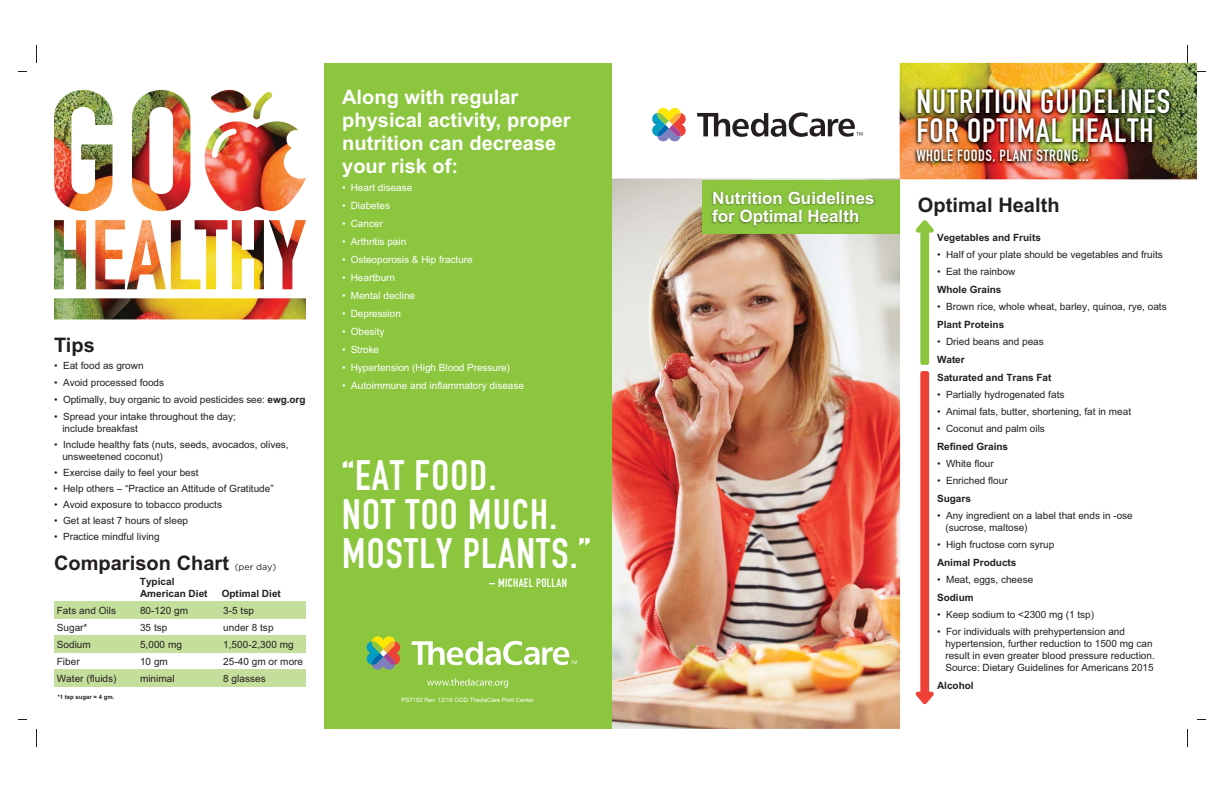
<style>
.page{position:relative;width:1224px;height:792px;background:#fff}
.page>*{position:absolute;margin:0;border:0;box-sizing:border-box;transform-origin:0 0}
.t1{font:700 42px/39px "DIN Condensed";letter-spacing:.03em;color:#fff}
.t2{font:700 33.2px/29px "DIN Condensed";letter-spacing:.03em;color:#fff}
.t3{font:700 20px/23px "Arial";color:#fff}
.t4{font:700 20px "Arial";color:#231f20}
.t5{font:700 17px/18px "Arial";color:#fff}
.t6{font:700 16px "DIN Condensed";letter-spacing:.03em;color:#fff}
.t7{font:700 12px "DIN Condensed";letter-spacing:.03em;color:#fff}
.t8{font:10px/12px "Arial";color:#231f20}
.t9{font:10px "Arial";color:#fff}
.t10{font:700 10px/18px "Arial";color:#231f20}
.t11{font:9px "Gotham";color:#231f20}
.t12{font:6px "Arial";color:#fff}
.t13{font:700 6px "Arial";letter-spacing:.005em;color:#231f20}
.s1{font-weight:700}
</style>
<div class="page">
<img style="left:612px;top:179px;width:288px;height:550px">
<img style="left:900px;top:63px;width:297px;height:116px">
<div style="left:54px;top:601px;width:252px;height:18px;background:#c4df9b"></div>
<div style="left:54px;top:635px;width:252px;height:18px;background:#c4df9b"></div>
<div style="left:54px;top:669px;width:252px;height:18px;background:#c4df9b"></div>
<div style="left:324px;top:63px;width:288px;height:666px;background:#8cc63f"></div>
<div style="left:703px;top:180px;width:197px;height:54px;background:#8cc63f"></div>
<img style="left:711px;top:191px;width:164px;height:36px">
<svg style="left:427px;top:678px;width:81px;height:10px"></svg>
<svg style="left:697px;top:112px;width:166px;height:25px"></svg>
<svg style="left:652px;top:108px;width:34px;height:34px"></svg>
<svg style="left:412px;top:641px;width:165px;height:24px"></svg>
<svg style="left:366px;top:636px;width:35px;height:34px"></svg>
<svg style="left:36px;top:45px;width:1px;height:18px"></svg>
<svg style="left:36px;top:729px;width:1px;height:18px"></svg>
<img style="left:912px;top:81px;width:264px;height:89px">
<img style="left:54px;top:90px;width:252px;height:229px">
<svg style="left:916px;top:220px;width:18px;height:145px"></svg>
<svg style="left:916px;top:371px;width:18px;height:333px"></svg>
<h3 class="t4" style="left:54px;top:337px;width:42px">Tips</h3>
<p class="t8" style="left:54px;top:360px;width:91px">• Eat food as grown</p>
<p class="t8" style="left:54px;top:377px;width:112px">• Avoid processed foods</p>
<p class="t8" style="left:54px;top:394px;width:253px">• Optimally, buy organic to avoid pesticides see: <span class="s1">ewg.org</span></p>
<p class="t8" style="left:62px;top:411px;width:175px;text-indent:-8px">• Spread your intake throughout the day; include breakfast</p>
<p class="t8" style="left:62px;top:439px;width:228px;text-indent:-8px">• Include healthy fats (nuts, seeds, avocados, olives, unsweetened coconut)</p>
<p class="t8" style="left:54px;top:467px;width:146px">• Exercise daily to feel your best</p>
<p class="t8" style="left:54px;top:483px;width:221px">• Help others – “Practice an Attitude of Gratitude”</p>
<p class="t8" style="left:54px;top:499px;width:170px">• Avoid exposure to tobacco products</p>
<p class="t8" style="left:54px;top:515px;width:136px">• Get at least 7 hours of sleep</p>
<p class="t8" style="left:54px;top:531px;width:107px">• Practice mindful living</p>
<h3 class="t4" style="left:54px;top:555px;width:177px">Comparison Chart</h3>
<p class="t11" style="left:235px;top:561px;width:43px">(per day)</p>
<p class="t10" style="left:140px;top:576px;width:69px;line-height:12px">Typical<br>American Diet</p>
<p class="t10" style="left:222px;top:585px;width:61px">Optimal Diet</p>
<p class="t8" style="left:57px;top:605px;width:61px">Fats and Oils</p>
<p class="t8" style="left:140px;top:605px;width:50px">80-120 gm</p>
<p class="t8" style="left:223px;top:605px;width:32px">3-5 tsp</p>
<p class="t8" style="left:57px;top:622px;width:32px">Sugar*</p>
<p class="t8" style="left:140px;top:622px;width:29px">35 tsp</p>
<p class="t8" style="left:223px;top:622px;width:52px">under 8 tsp</p>
<p class="t8" style="left:57px;top:639px;width:36px">Sodium</p>
<p class="t8" style="left:140px;top:639px;width:43px">5,000 mg</p>
<p class="t8" style="left:223px;top:639px;width:72px">1,500-2,300 mg</p>
<p class="t8" style="left:57px;top:656px;width:24px">Fiber</p>
<p class="t8" style="left:140px;top:656px;width:29px">10 gm</p>
<p class="t8" style="left:223px;top:656px;width:81px">25-40 gm or more</p>
<p class="t8" style="left:57px;top:673px;width:61px">Water (fluids)</p>
<p class="t8" style="left:140px;top:673px;width:36px">minimal</p>
<p class="t8" style="left:223px;top:673px;width:44px">8 glasses</p>
<p class="t13" style="left:57px;top:694px;width:59px">*1 tsp sugar = 4 gm.</p>
<h3 class="t3" style="left:342px;top:88px;width:230px">Along with regular physical activity, proper nutrition can decrease your risk of:</h3>
<p class="t9" style="left:342px;top:184px;width:72px">• Heart disease</p>
<p class="t9" style="left:342px;top:202px;width:49px">• Diabetes</p>
<p class="t9" style="left:342px;top:220px;width:42px">• Cancer</p>
<p class="t9" style="left:342px;top:238px;width:66px">• Arthritis pain</p>
<p class="t9" style="left:342px;top:256px;width:132px">• Osteoporosis &amp; Hip fracture</p>
<p class="t9" style="left:342px;top:274px;width:54px">• Heartburn</p>
<p class="t9" style="left:342px;top:292px;width:74px">• Mental decline</p>
<p class="t9" style="left:342px;top:310px;width:60px">• Depression</p>
<p class="t9" style="left:342px;top:328px;width:44px">• Obesity</p>
<p class="t9" style="left:342px;top:346px;width:38px">• Stroke</p>
<p class="t9" style="left:342px;top:364px;width:169px">• Hypertension (High Blood Pressure)</p>
<p class="t9" style="left:342px;top:382px;width:183px">• Autoimmune and inflammatory disease</p>
<h1 class="t1" style="left:342px;top:456px;width:250px">“EAT FOOD.<br>NOT TOO MUCH.<br>MOSTLY PLANTS.”</h1>
<p class="t7" style="left:489px;top:576px;width:79px">– MICHAEL POLLAN</p>
<p class="t12" style="left:401px;top:698px;width:134px">PS7152 Rev. 12/16 OGD ThedaCare Print Center</p>
<h3 class="t5" style="left:712px;top:191px;width:164px">Nutrition Guidelines for Optimal Health</h3>
<h2 class="t2" style="left:916px;top:88px;width:256px">NUTRITION GUIDELINES<br>FOR OPTIMAL HEALTH</h2>
<h3 class="t6" style="left:916px;top:147px;width:174px">WHOLE FOODS, PLANT STRONG...</h3>
<h3 class="t4" style="left:918px;top:197px;width:143px">Optimal Health</h3>
<p class="t10" style="left:937px;top:229px;width:105px">Vegetables and Fruits</p>
<p class="t8" style="left:937px;top:249px;width:227px">• Half of your plate should be vegetables and fruits</p>
<p class="t8" style="left:937px;top:266px;width:80px">• Eat the rainbow</p>
<p class="t10" style="left:937px;top:281px;width:66px">Whole Grains</p>
<p class="t8" style="left:937px;top:301px;width:231px">• Brown rice, whole wheat, barley, quinoa, rye, oats</p>
<p class="t10" style="left:937px;top:316px;width:69px">Plant Proteins</p>
<p class="t8" style="left:937px;top:336px;width:108px">• Dried beans and peas</p>
<p class="t10" style="left:937px;top:351px;width:116px">Water<br>Saturated and Trans Fat</p>
<p class="t8" style="left:937px;top:389px;width:129px">• Partially hydrogenated fats</p>
<p class="t8" style="left:937px;top:406px;width:196px">• Animal fats, butter, shortening, fat in meat</p>
<p class="t8" style="left:937px;top:423px;width:109px">• Coconut and palm oils</p>
<p class="t10" style="left:937px;top:438px;width:73px">Refined Grains</p>
<p class="t8" style="left:937px;top:458px;width:58px">• White flour</p>
<p class="t8" style="left:937px;top:475px;width:72px">• Enriched flour</p>
<p class="t10" style="left:937px;top:490px;width:35px">Sugars</p>
<p class="t8" style="left:945px;top:510px;width:189px;text-indent:-8px">• Any ingredient on a label that ends in -ose (sucrose, maltose)</p>
<p class="t8" style="left:937px;top:539px;width:119px">• High fructose corn syrup</p>
<p class="t10" style="left:937px;top:554px;width:81px">Animal Products</p>
<p class="t8" style="left:937px;top:574px;width:98px">• Meat, eggs, cheese</p>
<p class="t10" style="left:937px;top:589px;width:38px">Sodium</p>
<p class="t8" style="left:937px;top:609px;width:159px">• Keep sodium to &lt;2300 mg (1 tsp)</p>
<p class="t8" style="left:945px;top:626px;width:211px;text-indent:-8px">• For individuals with prehypertension and hypertension, further reduction to 1500 mg can result in even greater blood pressure reduction.<br>Source: Dietary Guidelines for Americans 2015</p>
<p class="t10" style="left:937px;top:677px;width:38px">Alcohol</p>
</div>
